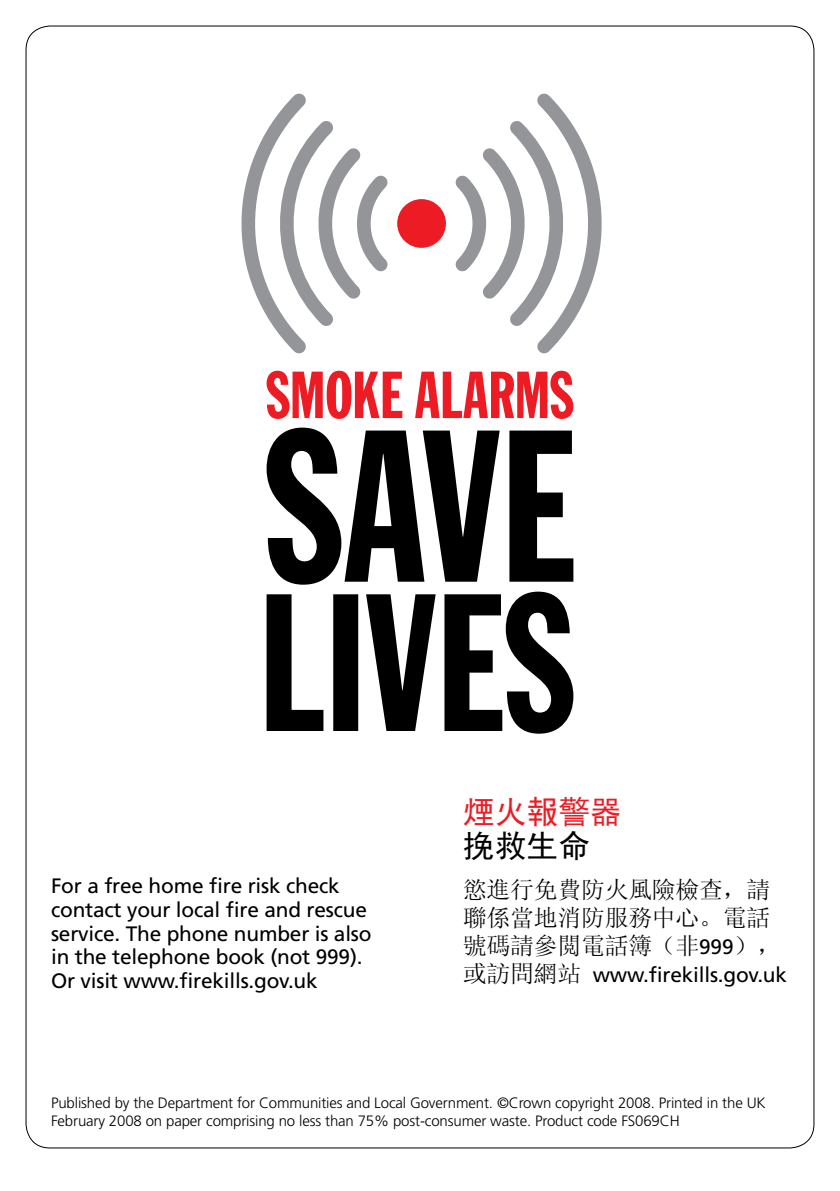
<style>
.page{position:relative;width:840px;height:1191px;background:#fff}
.page>*{position:absolute;margin:0;border:0;box-sizing:border-box;transform-origin:0 0}
.t1{font:32px "Sim Hei";letter-spacing:-.01em;color:#ed1c24}
.t2{font:32px "Sim Hei";color:#000}
.t3{font:23.8px/27.8px "Sim Sun";letter-spacing:-.01em;color:#000}
.t4{font:20.8px/23.8px "Frutiger";letter-spacing:-.01em;color:#000}
.t5{font:20.8px "Frutiger CE";letter-spacing:-.01em;color:#000}
.t6{font:300 15px/18px "Frutiger CE";letter-spacing:-.01em;color:#000}
.s1{font-family:"Frutiger CE";font-size:20.8px}
.s2{font-family:"Sim Sun";font-size:23.8px}
</style>
<div class="page">
<svg style="left:266px;top:427px;width:233px;height:157px"></svg>
<svg style="left:509px;top:430px;width:64px;height:152px"></svg>
<svg style="left:266px;top:594px;width:57px;height:137px"></svg>
<svg style="left:333px;top:594px;width:102px;height:137px"></svg>
<svg style="left:444px;top:591px;width:129px;height:142px"></svg>
<svg style="left:266px;top:371px;width:56px;height:48px"></svg>
<div style="left:326px;top:371px;width:25px;height:48px;background:#ed1c24;border-radius:50%"></div>
<svg style="left:336px;top:378px;width:6px;height:34px"></svg>
<svg style="left:355px;top:371px;width:47px;height:47px"></svg>
<svg style="left:415px;top:371px;width:158px;height:48px"></svg>
<svg style="left:241px;top:93px;width:361px;height:261px"></svg>
<h3 class="t4" style="left:51px;top:873px;width:322px">For a free home fire risk check contact your local fire and rescue service. The phone number is also in the telephone book (not 999).<br>Or visit www.firekills.gov.uk</h3>
<h1 class="t1" style="left:462px;top:796px;width:160px">煙火報警器</h1>
<h1 class="t2" style="left:462px;top:830px;width:129px">挽救生命</h1>
<h2 class="t3" style="left:462px;top:875px;width:319px">慾進行免費防火風險檢查，請聯係當地消防服務中心。電話號碼請參閲電話簿（非<span class="s1">999</span>），</h2>
<h3 class="t5" style="left:462px;top:962px;width:325px"><span class="s2">或訪問網站</span> www.firekills.gov.uk</h3>
<p class="t6" style="left:51px;top:1093px;width:715px">Published by the Department for Communities and Local Government. ©Crown copyright 2008. Printed in the UK<br>February 2008 on paper comprising no less than 75% post-consumer waste. Product code FS069CH</p>
</div>
